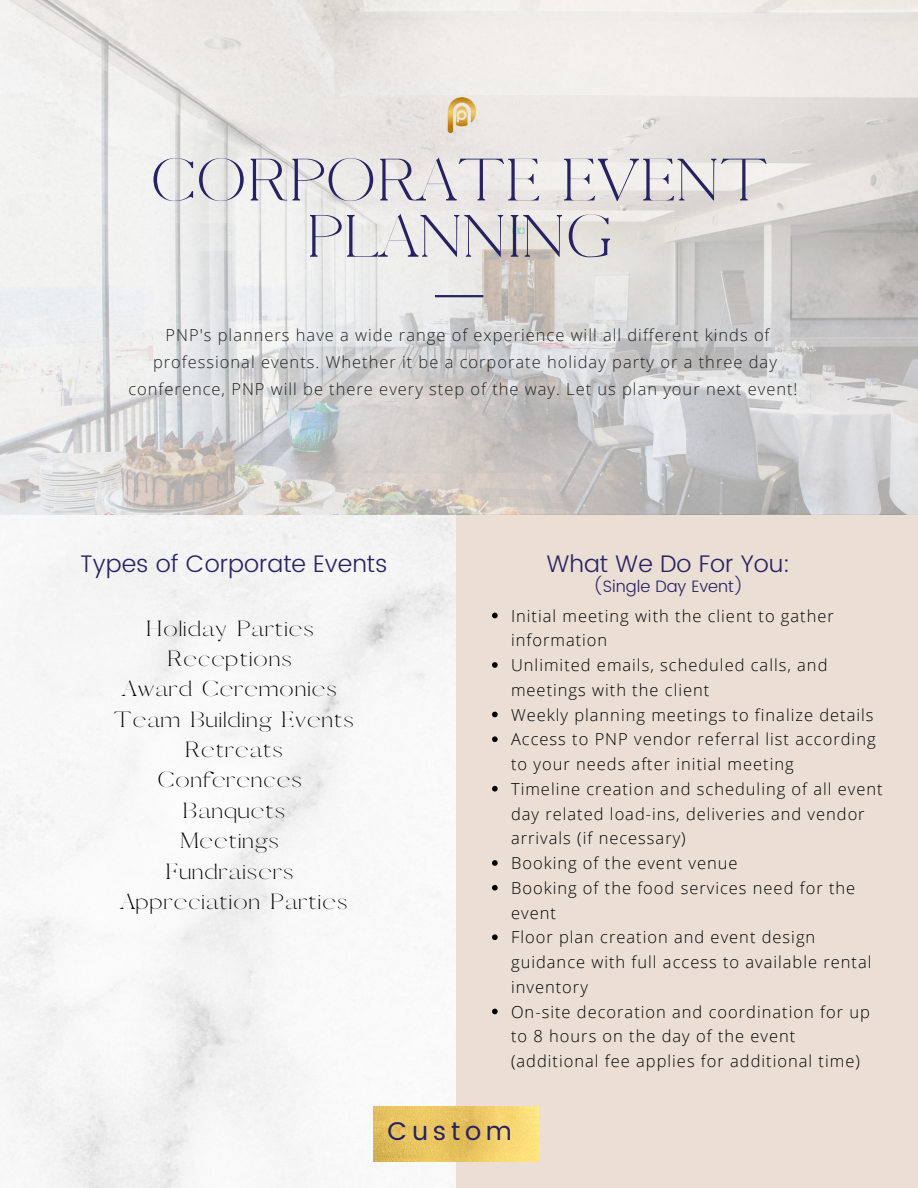
<style>
.page{position:relative;width:918px;height:1188px;background:#fff}
.page>*{position:absolute;margin:0;border:0;box-sizing:border-box;transform-origin:0 0}
.t1{font:300 57px/56.2px "Pierson";color:#272262;text-align:center}
.t2{font:25.65px "Poppins";letter-spacing:.185em;color:#272262}
.t3{font:300 24px "Poppins";color:#272262}
.t4{font:300 21px "Pierson";letter-spacing:.06em;color:#000}
.t5{font:300 16.5px/24.8px "Open Sans";letter-spacing:.06em;color:#000}
.t6{font:300 16.5px/27px "Open Sans";letter-spacing:.06em;color:#1f221f;text-align:center}
.t7{font:300 16.5px "Poppins";color:#272262}
</style>
<div class="page">
<img style="left:0;top:514px;width:456px;height:674px">
<div style="left:456px;top:514px;width:462px;height:674px;background:#ebded4"></div>
<img style="left:0;top:0;width:918px;height:514px">
<img style="left:435px;top:92px;width:54px;height:43px">
<hr style="left:435px;top:295px;width:48px;height:2px;background:#272262">
<svg style="left:492px;top:613px;width:6px;height:5px"></svg>
<svg style="left:492px;top:662px;width:6px;height:6px"></svg>
<svg style="left:492px;top:712px;width:6px;height:5px"></svg>
<svg style="left:492px;top:736px;width:6px;height:6px"></svg>
<svg style="left:492px;top:786px;width:6px;height:6px"></svg>
<svg style="left:492px;top:860px;width:6px;height:6px"></svg>
<svg style="left:492px;top:885px;width:6px;height:6px"></svg>
<svg style="left:492px;top:934px;width:6px;height:6px"></svg>
<svg style="left:492px;top:1009px;width:6px;height:5px"></svg>
<img style="left:373px;top:1107px;width:165px;height:55px">
<p class="t1" style="left:150px;top:154px;width:619px">CORPORATE EVENT<br>PLANNING</p>
<p class="t6" style="left:128px;top:321px;width:671px">PNP's planners have a wide range of experience will all different kinds of professional events. Whether it be a corporate holiday party or a three day conference, PNP will be there every step of the way. Let us plan your next event!</p>
<p class="t3" style="left:80px;top:549px;width:309px">Types of Corporate Events</p>
<p class="t3" style="left:546px;top:549px;width:246px">What We Do For You:</p>
<p class="t7" style="left:593px;top:577px;width:152px">(Single Day Event)</p>
<p class="t5" style="left:511px;top:603px;width:324px">Initial meeting with the client to gather information</p>
<p class="t5" style="left:511px;top:652px;width:318px">Unlimited emails, scheduled calls, and meetings with the client</p>
<p class="t5" style="left:511px;top:702px;width:364px">Weekly planning meetings to finalize details</p>
<p class="t5" style="left:511px;top:727px;width:366px">Access to PNP vendor referral list according to your needs after initial meeting</p>
<p class="t5" style="left:511px;top:776px;width:373px">Timeline creation and scheduling of all event day related load-ins, deliveries and vendor arrivals (if necessary)</p>
<p class="t5" style="left:511px;top:850px;width:228px">Booking of the event venue</p>
<p class="t5" style="left:511px;top:875px;width:346px">Booking of the food services need for the event</p>
<p class="t5" style="left:511px;top:925px;width:362px">Floor plan creation and event design guidance with full access to available rental inventory</p>
<p class="t5" style="left:511px;top:999px;width:360px">On-site decoration and coordination for up to 8 hours on the day of the event (additional fee applies for additional time)</p>
<p class="t4" style="left:145px;top:616px;width:170px">Holiday Parties</p>
<p class="t4" style="left:167px;top:646px;width:126px">Receptions</p>
<p class="t4" style="left:122px;top:676px;width:216px">Award Ceremonies</p>
<p class="t4" style="left:114px;top:707px;width:242px">Team Building Events</p>
<p class="t4" style="left:185px;top:737px;width:100px">Retreats</p>
<p class="t4" style="left:157px;top:767px;width:146px">Conferences</p>
<p class="t4" style="left:183px;top:798px;width:104px">Banquets</p>
<p class="t4" style="left:180px;top:828px;width:101px">Meetings</p>
<p class="t4" style="left:165px;top:859px;width:130px">Fundraisers</p>
<p class="t4" style="left:120px;top:889px;width:229px">Appreciation Parties</p>
<p class="t2" style="left:388px;top:1117px;width:126px">Custom</p>
</div>
